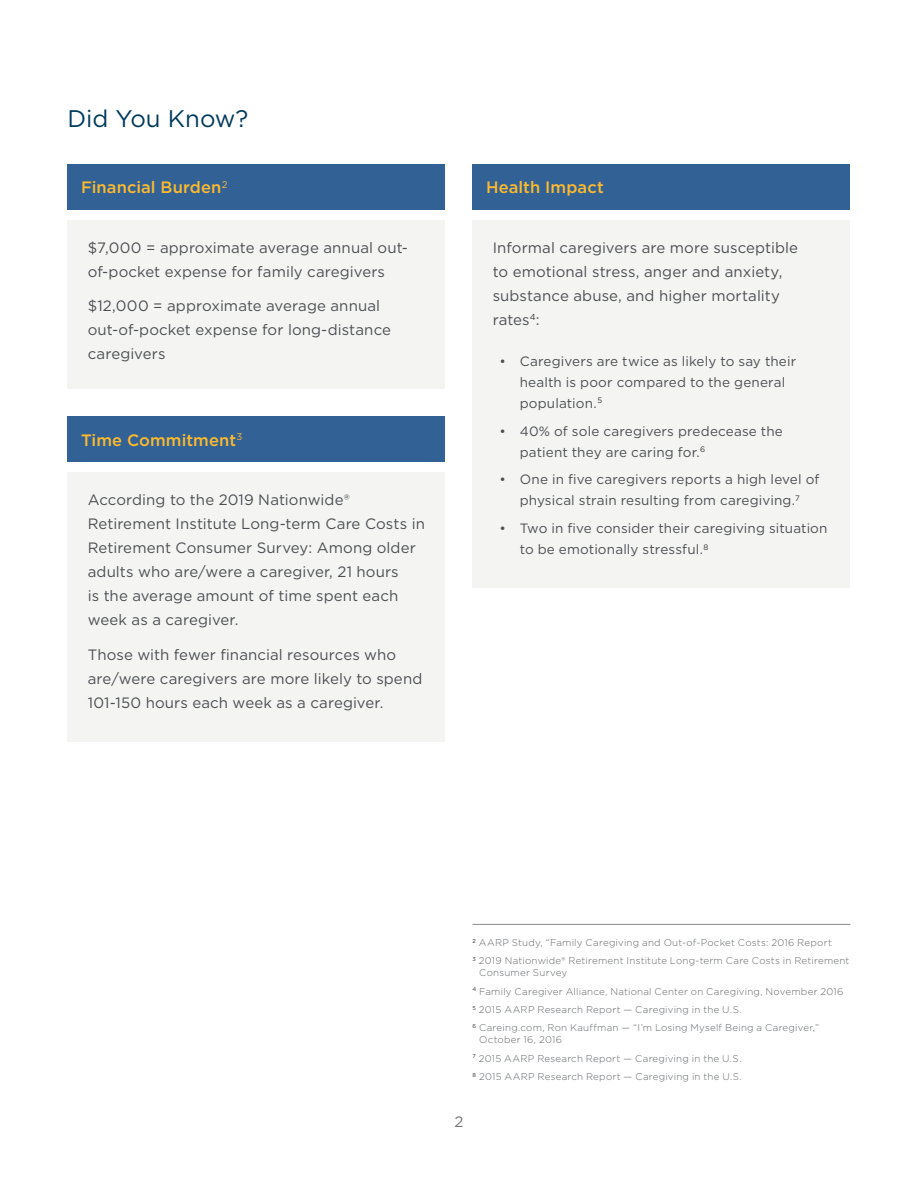
<style>
.page{position:relative;width:918px;height:1188px;background:#fff}
.page>*{position:absolute;margin:0;border:0;box-sizing:border-box;transform-origin:0 0}
.h1_inside{font:24px "Gotham";color:#003b5c}
.h2__Subhead{font:500 16.5px "Gotham";letter-spacing:.005em;color:#fdba2e}
.Body_copy{font:15px/24px "Gotham";letter-spacing:.005em;color:#4d4f53}
.t1{font:15px "Gotham";color:#747678}
.t2{font:13.5px/21px "Gotham";letter-spacing:.01em;color:#4d4f53}
.sources{font:300 9.75px/11.7px "Gotham";letter-spacing:.025em;color:#63666a}
</style>
<div class="page">
<div style="left:68px;top:164px;width:378px;height:46px;background:#326295"></div>
<div style="left:68px;top:220px;width:378px;height:169px;background:#f4f5f3"></div>
<div style="left:68px;top:416px;width:378px;height:46px;background:#326295"></div>
<div style="left:68px;top:472px;width:378px;height:270px;background:#f4f5f3"></div>
<div style="left:472px;top:164px;width:378px;height:46px;background:#326295"></div>
<div style="left:472px;top:220px;width:378px;height:368px;background:#f4f5f3"></div>
<hr style="left:472px;top:924px;width:378px;height:1px;background:#87898b">
<h1 class="h1_inside" style="left:68px;top:103px;width:182px">Did You Know?</h1>
<h2 class="h2__Subhead" style="left:81px;top:177px;width:148px">Financial Burden<sup>2</sup></h2>
<p class="Body_copy" style="left:88px;top:235px;width:322px">$7,000 = approximate average annual out&shy;of-pocket expense for family caregivers</p>
<p class="Body_copy" style="left:88px;top:294px;width:305px">$12,000 = approximate average annual out-of-pocket expense for long-distance caregivers</p>
<h2 class="h2__Subhead" style="left:81px;top:429px;width:163px">Time Commitment<sup>3</sup></h2>
<p class="Body_copy" style="left:88px;top:487px;width:339px">According to the 2019 Nationwide® Retirement Institute Long-term Care Costs in Retirement Consumer Survey: Among older adults who are/were a caregiver, 21 hours<br>is the average amount of time spent each week as a caregiver.</p>
<p class="Body_copy" style="left:88px;top:642px;width:336px">Those with fewer financial resources who are/were caregivers are more likely to spend<br>101-150 hours each week as a caregiver.</p>
<h2 class="h2__Subhead" style="left:486px;top:177px;width:119px">Health Impact</h2>
<p class="Body_copy" style="left:493px;top:235px;width:307px">Informal caregivers are more susceptible to emotional stress, anger and anxiety, substance abuse, and higher mortality rates<sup>4</sup>:</p>
<p class="t2" style="left:520px;top:350px;width:278px;text-indent:-20px">• Caregivers are twice as likely to say their health is poor compared to the general population.<sup>5</sup></p>
<p class="t2" style="left:520px;top:420px;width:265px;text-indent:-20px">• 40% of sole caregivers predecease the patient they are caring for.<sup>6</sup></p>
<p class="t2" style="left:500px;top:469px;width:321px;text-align:center">• One in five caregivers reports a high level of physical strain resulting from caregiving.<sup>7</sup></p>
<p class="t2" style="left:520px;top:518px;width:309px;text-indent:-20px">• Two in five consider their caregiving situation to be emotionally stressful.<sup>8</sup></p>
<p class="sources" style="left:472px;top:936px;width:361px"><sup>2</sup> AARP Study, “Family Caregiving and Out-of-Pocket Costs: 2016 Report</p>
<p class="sources" style="left:479px;top:955px;width:372px;text-indent:-7px"><sup>3</sup> 2019 Nationwide® Retirement Institute Long-term Care Costs in Retirement<br>Consumer Survey</p>
<p class="sources" style="left:472px;top:985px;width:373px"><sup>4</sup> Family Caregiver Alliance, National Center on Caregiving, November 2016</p>
<p class="sources" style="left:472px;top:1003px;width:271px"><sup>5</sup> 2015 AARP Research Report — Caregiving in the U.S.</p>
<p class="sources" style="left:479px;top:1022px;width:341px;text-indent:-7px"><sup>6</sup> Careing.com, Ron Kauffman — “I’m Losing Myself Being a Caregiver,”<br>October 16, 2016</p>
<p class="sources" style="left:472px;top:1052px;width:271px"><sup>7</sup> 2015 AARP Research Report — Caregiving in the U.S.</p>
<p class="sources" style="left:472px;top:1070px;width:271px"><sup>8</sup> 2015 AARP Research Report — Caregiving in the U.S.</p>
<p class="t1" style="left:455px;top:1112px;width:10px">2</p>
</div>
